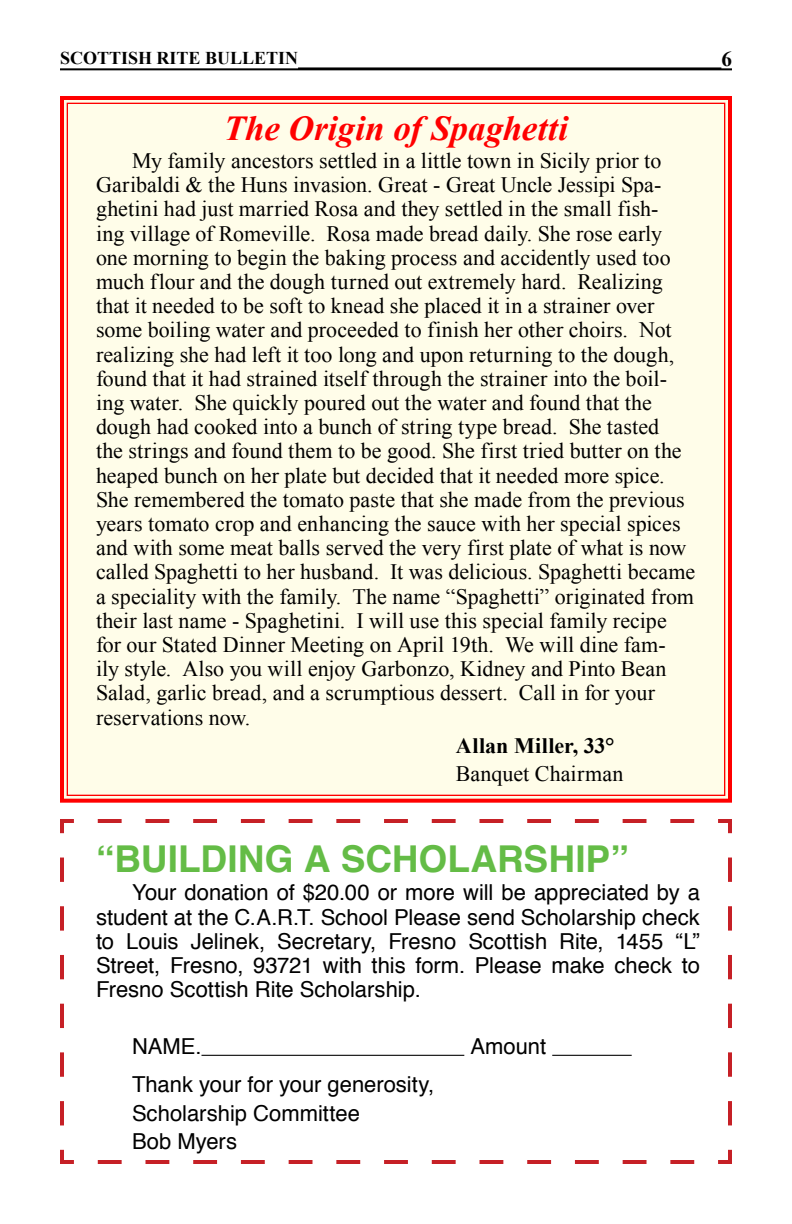
<style>
.page{position:relative;width:792px;height:1224px;background:#fff}
.page>*{position:absolute;margin:0;border:0;box-sizing:border-box;transform-origin:0 0}
.t1{font:700 37px "Helvetica";color:#64bc46}
.t2{font:italic 700 35px "Times New Roman";color:#f00}
.t3{font:22px/24.2px "Times New Roman";color:#000}
.t4{font:22px/24.2px "Helvetica";color:#000;text-align:justify}
.t5{font:700 22px "Times New Roman";letter-spacing:.015em;color:#000}
.t6{font:700 21.2px "Times New Roman";color:#000}
.t7{font:700 18px "Times New Roman";color:#000}
</style>
<div class="page">
<hr style="left:60px;top:68px;width:672px;height:2px;background:#000">
<hr style="left:298px;top:67px;width:423px;height:2px;background:#000">
<div style="left:60px;top:96px;width:672px;height:707px;background:#fffde9"></div>
<svg style="left:60px;top:819px;width:672px;height:345px"></svg>
<hr style="left:201px;top:1055px;width:263px;height:1px;background:#000">
<hr style="left:552px;top:1055px;width:80px;height:1px;background:#000">
<p class="t7" style="left:60px;top:46px;width:240px">SCOTTISH RITE BULLETIN</p>
<p class="t6" style="left:721px;top:45px;width:12px">6</p>
<h2 class="t2" style="left:224px;top:104px;width:346px">The Origin of Spaghetti</h2>
<p class="t3" style="left:96px;top:148px;width:601px;text-indent:36px">My family ancestors settled in a little town in Sicily prior to Garibaldi &amp; the Huns invasion. Great - Great Uncle Jessipi Spa&shy;ghetini had just married Rosa and they settled in the small fish-<br>ing village of Romeville. Rosa made bread daily. She rose early one morning to begin the baking process and accidently used too much flour and the dough turned out extremely hard. Realizing that it needed to be soft to knead she placed it in a strainer over some boiling water and proceeded to finish her other choirs. Not realizing she had left it too long and upon returning to the dough, found that it had strained itself through the strainer into the boil&shy;ing water. She quickly poured out the water and found that the dough had cooked into a bunch of string type bread. She tasted<br>the strings and found them to be good. She first tried butter on the heaped bunch on her plate but decided that it needed more spice.<br>She remembered the tomato paste that she made from the previous years tomato crop and enhancing the sauce with her special spices and with some meat balls served the very first plate of what is now called Spaghetti to her husband. It was delicious. Spaghetti became a speciality with the family. The name “Spaghetti” originated from their last name - Spaghetini. I will use this special family recipe for our Stated Dinner Meeting on April 19th. We will dine fam-<br>ily style. Also you will enjoy Garbonzo, Kidney and Pinto Bean Salad, garlic bread, and a scrumptious dessert. Call in for your reservations now.</p>
<p class="t5" style="left:456px;top:730px;width:160px">Allan Miller, 33°</p>
<p class="t3" style="left:456px;top:761px;width:169px">Banquet Chairman</p>
<h1 class="t1" style="left:96px;top:829px;width:67px">“BUILDING</h1>
<h1 class="t1" style="left:304px;top:829px;width:142px">A SCHOLA</h1>
<h1 class="t1" style="left:497px;top:829px;width:133px">RSHIP”</h1>
<p class="t4" style="left:96px;top:881px;width:606px;text-indent:36px">Your donation of $20.00 or more will be appreciated by a student at the C.A.R.T. School Please send Scholarship check to Louis Jelinek, Secretary, Fresno Scottish Rite, 1455 “L” Street, Fresno, 93721 with this form. Please make check to Fresno Scottish Rite Scholarship.</p>
<p class="t4" style="left:132px;top:1035px;width:71px">NAME.</p>
<p class="t4" style="left:470px;top:1035px;width:77px">Amount</p>
<p class="t4" style="left:132px;top:1071px;width:304px;line-height:28.2px;text-align:left">Thank your for your generosity,<br>Scholarship Committee<br>Bob Myers</p>
</div>
